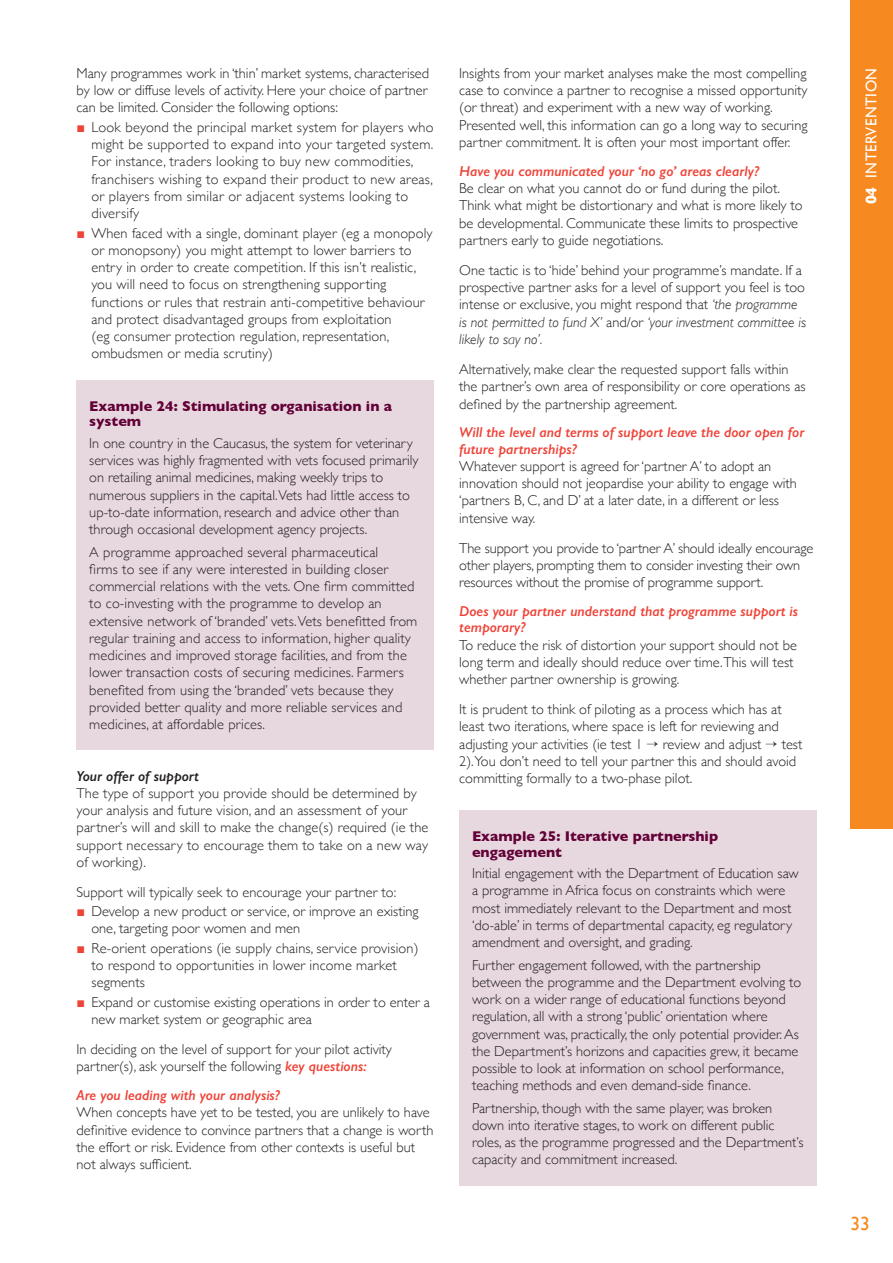
<style>
.page{position:relative;width:893px;height:1263px;background:#fff}
.page>*{position:absolute;margin:0;border:0;box-sizing:border-box;transform-origin:0 0}
.t1{font:19.5px "Gill Sans";color:#f6891f}
.t2{font:15.75px "Gill Sans";letter-spacing:.03em;color:#fff;scale:.95 1}
.t3{font:300 14.4px/17.2px "Gill Sans";color:#231f20}
.t4{font:300 14.4px/17.2px "Gill Sans";letter-spacing:.02em;color:#231f20}
.t5{font:italic 600 14.4px/16.2px "Gill Sans";color:#ef4338}
.t6{font:700 14.4px/15.8px "Gill Sans";color:#620037}
.t7{font:italic 600 14.4px "Gill Sans";color:#231f20}
.s1{font-family:"Arial";font-weight:700;color:#ef4338}
.s2{font-weight:600;font-style:italic;color:#ef4338}
.s3{font-style:italic}
.s4{font-weight:700}
</style>
<div class="page">
<div style="left:850px;top:0;width:43px;height:829px;background:#f6891f"></div>
<div style="left:77px;top:380px;width:357px;height:370px;background:#e7d8df"></div>
<div style="left:459px;top:810px;width:357px;height:375px;background:#e7d8df"></div>
<p class="t3" style="left:77px;top:66px;width:354px;text-align:justify">Many programmes work in ‘thin’ market systems, characterised by low or diffuse levels of activity. Here your choice of partner can be limited. Consider the following options:</p>
<p class="t4" style="left:91px;top:119px;width:344px;text-indent:-15px"><span class="s1">■</span> Look beyond the principal market system for players who might be supported to expand into your targeted system.<br>For instance, traders looking to buy new commodities, franchisers wishing to expand their product to new areas, or players from similar or adjacent systems looking to diversify</p>
<p class="t3" style="left:91px;top:225px;width:342px;text-indent:-15px"><span class="s1">■</span> When faced with a single, dominant player (eg a monopoly or monopsony) you might attempt to lower barriers to entry in order to create competition. If this isn’t realistic, you will need to focus on strengthening supporting functions or rules that restrain anti-competitive behaviour and protect disadvantaged groups from exploitation<br>(eg consumer protection regulation, representation, ombudsmen or media scrutiny)</p>
<p class="t6" style="left:89px;top:399px;width:304px">Example 24: Stimulating organisation in a system</p>
<p class="t3" style="left:89px;top:436px;width:331px">In one country in the Caucasus, the system for veterinary services was highly fragmented with vets focused primarily on retailing animal medicines, making weekly trips to numerous suppliers in the capital.Vets had little access to up-to-date information, research and advice other than through occasional development agency projects.</p>
<p class="t3" style="left:89px;top:544px;width:330px">A programme approached several pharmaceutical<br>firms to see if any were interested in building closer commercial relations with the vets. One firm committed to co-investing with the programme to develop an extensive network of ‘branded’ vets. Vets benefitted from regular training and access to information, higher quality medicines and improved storage facilities, and from the lower transaction costs of securing medicines. Farmers benefited from using the ‘branded’ vets because they provided better quality and more reliable services and medicines, at affordable prices.</p>
<p class="t7" style="left:77px;top:771px;width:124px">Your offer of support</p>
<p class="t3" style="left:77px;top:785px;width:353px">The type of support you provide should be determined by your analysis and future vision, and an assessment of your partner’s will and skill to make the change(s) required (ie the support necessary to encourage them to take on a new way of working).</p>
<p class="t3" style="left:77px;top:883px;width:321px">Support will typically seek to encourage your partner to:</p>
<p class="t3" style="left:91px;top:904px;width:329px;text-indent:-15px"><span class="s1">■</span> Develop a new product or service, or improve an existing one, targeting poor women and men</p>
<p class="t3" style="left:91px;top:940px;width:329px;text-indent:-15px"><span class="s1">■</span> Re-orient operations (ie supply chains, service provision) to respond to opportunities in lower income market segments</p>
<p class="t3" style="left:91px;top:994px;width:340px;text-indent:-15px"><span class="s1">■</span> Expand or customise existing operations in order to enter a new market system or geographic area</p>
<p class="t3" style="left:77px;top:1042px;width:317px">In deciding on the level of support for your pilot activity partner(s), ask yourself the following <span class="s2">key questions:</span></p>
<p class="t5" style="left:77px;top:1087px;width:205px">Are you leading with your analysis?</p>
<p class="t3" style="left:77px;top:1105px;width:358px">When concepts have yet to be tested, you are unlikely to have definitive evidence to convince partners that a change is worth the effort or risk. Evidence from other contexts is useful but not always sufficient.</p>
<p class="t3" style="left:459px;top:66px;width:350px">Insights from your market analyses make the most compelling case to convince a partner to recognise a missed opportunity (or threat) and experiment with a new way of working.<br>Presented well, this information can go a long way to securing partner commitment. It is often your most important offer.</p>
<p class="t5" style="left:459px;top:163px;width:301px">Have you communicated your ‘no go’ areas clearly?</p>
<p class="t3" style="left:459px;top:181px;width:345px">Be clear on what you cannot do or fund during the pilot.<br>Think what might be distortionary and what is more likely to be developmental. Communicate these limits to prospective partners early to guide negotiations.</p>
<p class="t3" style="left:459px;top:263px;width:348px">One tactic is to ‘hide’ behind your programme’s mandate. If a prospective partner asks for a level of support you feel is too intense or exclusive, you might respond that <span class="s3">‘the programme is not permitted to fund X’</span> and/or <span class="s3">‘your investment committee is likely to say no’.</span></p>
<p class="t3" style="left:459px;top:362px;width:348px">Alternatively, make clear the requested support falls within the partner’s own area of responsibility or core operations as defined by the partnership agreement.</p>
<p class="t5" style="left:459px;top:424px;width:347px">Will the level and terms of support leave the door open for future partnerships?</p>
<p class="t3" style="left:459px;top:458px;width:339px">Whatever support is agreed for ‘partner A’ to adopt an innovation should not jeopardise your ability to engage with ‘partners B, C, and D’ at a later date, in a different or less intensive way.</p>
<p class="t3" style="left:459px;top:540px;width:356px">The support you provide to ‘partner A’ should ideally encourage other players, prompting them to consider investing their own resources without the promise of programme support.</p>
<p class="t5" style="left:459px;top:603px;width:340px">Does your partner understand that programme support is temporary?</p>
<p class="t3" style="left:459px;top:637px;width:339px">To reduce the risk of distortion your support should not be long term and ideally should reduce over time.This will test whether partner ownership is growing.</p>
<p class="t3" style="left:459px;top:702px;width:345px">It is prudent to think of piloting as a process which has at least two iterations, where space is left for reviewing and adjusting your activities (ie test 1 → review and adjust → test 2).You don’t need to tell your partner this and should avoid committing formally to a two-phase pilot.</p>
<p class="t6" style="left:472px;top:829px;width:248px">Example 25: Iterative partnership engagement</p>
<p class="t3" style="left:472px;top:866px;width:328px">Initial engagement with the Department of Education saw a programme in Africa focus on constraints which were most immediately relevant to the Department and most ‘do-able’ in terms of departmental capacity, eg regulatory amendment and oversight, and grading.</p>
<p class="t3" style="left:472px;top:957px;width:331px">Further engagement followed, with the partnership between the programme and the Department evolving to work on a wider range of educational functions beyond regulation, all with a strong ‘public’ orientation where government was, practically, the only potential provider. As the Department’s horizons and capacities grew, it became possible to look at information on school performance, teaching methods and even demand-side finance.</p>
<p class="t3" style="left:472px;top:1100px;width:333px">Partnership, though with the same player, was broken down into iterative stages, to work on different public roles, as the programme progressed and the Department’s capacity and commitment increased.</p>
<p class="t2" style="left:862px;top:204px;width:145px;rotate:-90deg"><span class="s4">04</span> INTERVENTION</p>
<h1 class="t1" style="left:850px;top:1211px;width:21px">33</h1>
</div>
